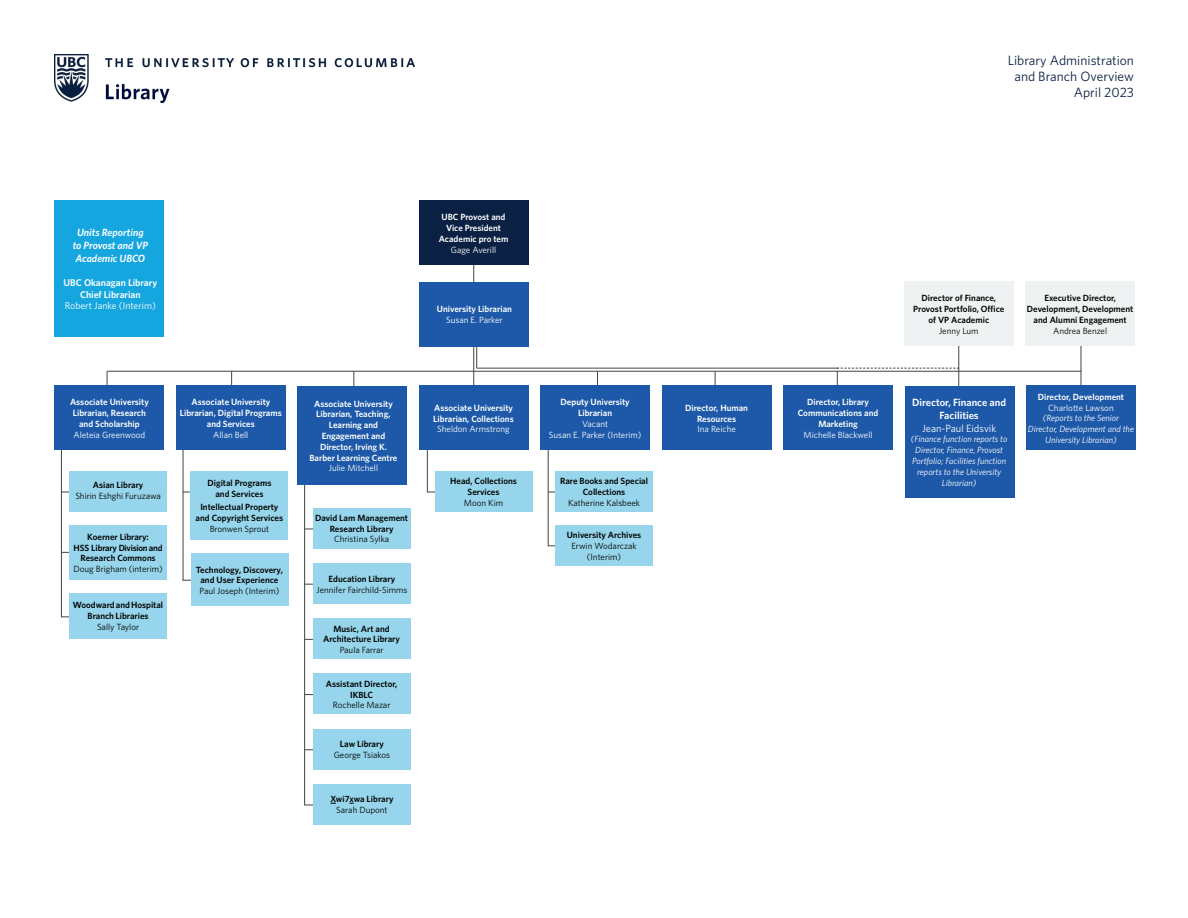
<style>
.page{position:relative;width:1188px;height:918px;background:#fff}
.page>*{position:absolute;margin:0;border:0;box-sizing:border-box;transform-origin:0 0}
.t1{font:13.5px/16.2px "Whitney";color:#0b2143;text-align:center}
.t2{font:italic 600 10.5px/12.6px "Whitney";color:#fff;text-align:center}
.t3{font:600 10.5px/12.6px "Whitney";color:#fff;text-align:center}
.t4{font:10.5px "Whitney";color:#fff}
.t5{font:600 9.75px "Whitney";color:#fff}
.t6{font:9.75px "Whitney";color:#fff}
.t7{font:600 9px/10.8px "Whitney";color:#040503;text-align:center}
.t8{font:600 9px/10.8px "Whitney";color:#fff;text-align:center}
.t9{font:9px "Whitney";color:#040503}
.t10{font:italic 9px/10.8px "Whitney";color:#fff;text-align:center}
.t11{font:9px "Whitney";color:#fff}
.s1{font-weight:400}
</style>
<div class="page">
<hr style="left:61px;top:393px;width:1px;height:224px;background:#434343">
<hr style="left:473px;top:261px;width:1px;height:124px;background:#434343">
<hr style="left:958px;top:340px;width:1px;height:47px;background:#434343">
<hr style="left:1081px;top:340px;width:1px;height:47px;background:#434343">
<svg style="left:715px;top:372px;width:1px;height:14px"></svg>
<svg style="left:597px;top:372px;width:1px;height:14px"></svg>
<svg style="left:231px;top:372px;width:1px;height:14px"></svg>
<svg style="left:353px;top:372px;width:1px;height:14px"></svg>
<svg style="left:107px;top:372px;width:1px;height:14px"></svg>
<hr style="left:107px;top:371px;width:974px;height:1px;background:#434343">
<hr style="left:427px;top:447px;width:1px;height:45px;background:#434343">
<hr style="left:548px;top:447px;width:1px;height:99px;background:#434343">
<hr style="left:304px;top:483px;width:1px;height:322px;background:#434343">
<hr style="left:183px;top:447px;width:1px;height:134px;background:#434343">
<svg style="left:837px;top:368px;width:122px;height:18px"></svg>
<hr style="left:476px;top:338px;width:1px;height:31px;background:#434343">
<hr style="left:477px;top:368px;width:361px;height:1px;background:#434343">
<div style="left:69px;top:471px;width:98px;height:41px;background:#96d5eb"></div>
<div style="left:69px;top:525px;width:98px;height:55px;background:#96d5eb"></div>
<div style="left:69px;top:593px;width:98px;height:45px;background:#96d5eb"></div>
<div style="left:191px;top:553px;width:98px;height:53px;background:#96d5eb"></div>
<div style="left:435px;top:471px;width:98px;height:41px;background:#96d5eb"></div>
<div style="left:555px;top:471px;width:98px;height:41px;background:#96d5eb"></div>
<div style="left:555px;top:525px;width:98px;height:41px;background:#96d5eb"></div>
<div style="left:190px;top:471px;width:98px;height:69px;background:#96d5eb"></div>
<div style="left:1026px;top:386px;width:110px;height:64px;background:#1d59a8"></div>
<div style="left:784px;top:386px;width:109px;height:64px;background:#1d59a8"></div>
<div style="left:905px;top:386px;width:109px;height:112px;background:#1d59a8"></div>
<div style="left:662px;top:386px;width:109px;height:64px;background:#1d59a8"></div>
<div style="left:541px;top:386px;width:109px;height:64px;background:#1d59a8"></div>
<div style="left:419px;top:386px;width:109px;height:64px;background:#1d59a8"></div>
<div style="left:298px;top:386px;width:109px;height:98px;background:#1d59a8"></div>
<div style="left:176px;top:386px;width:109px;height:64px;background:#1d59a8"></div>
<div style="left:55px;top:386px;width:109px;height:64px;background:#1d59a8"></div>
<img style="left:54px;top:54px;width:360px;height:49px">
<div style="left:1026px;top:281px;width:109px;height:65px;background:#eff2f3"></div>
<div style="left:904px;top:281px;width:109px;height:65px;background:#eff2f3"></div>
<div style="left:420px;top:282px;width:109px;height:64px;background:#1d59a8"></div>
<div style="left:420px;top:201px;width:109px;height:64px;background:#0b2143"></div>
<div style="left:55px;top:201px;width:109px;height:136px;background:#16a6df"></div>
<div style="left:313px;top:729px;width:98px;height:40px;background:#96d5eb"></div>
<div style="left:313px;top:784px;width:98px;height:40px;background:#96d5eb"></div>
<div style="left:313px;top:508px;width:98px;height:41px;background:#96d5eb"></div>
<div style="left:313px;top:563px;width:98px;height:41px;background:#96d5eb"></div>
<div style="left:313px;top:618px;width:98px;height:41px;background:#96d5eb"></div>
<div style="left:313px;top:674px;width:98px;height:40px;background:#96d5eb"></div>
<p class="t2" style="left:73px;top:226px;width:77px">Units Reporting to Provost and VP<br>Academic UBCO</p>
<p class="t5" style="left:64px;top:276px;width:95px">UBC Okanagan Library</p>
<p class="t5" style="left:80px;top:288px;width:62px">Chief Librarian</p>
<p class="t6" style="left:65px;top:300px;width:92px">Robert Janke (Interim)</p>
<p class="t8" style="left:442px;top:211px;width:65px">UBC Provost and</p>
<p class="t8" style="left:446px;top:222px;width:57px">Vice President</p>
<p class="t8" style="left:439px;top:233px;width:71px">Academic pro tem</p>
<p class="t11" style="left:451px;top:243px;width:47px">Gage Averill</p>
<p class="t8" style="left:437px;top:304px;width:77px">University Librarian</p>
<p class="t11" style="left:446px;top:314px;width:58px">Susan E. Parker</p>
<p class="t8" style="left:70px;top:397px;width:80px">Associate University<br>Librarian, Research</p>
<p class="t8" style="left:79px;top:418px;width:62px">and Scholarship</p>
<p class="t11" style="left:73px;top:429px;width:73px">Aleteia Greenwood</p>
<p class="t7" style="left:93px;top:479px;width:52px">Asian Library</p>
<p class="t9" style="left:75px;top:490px;width:87px">Shirin Eshghi Furuzawa</p>
<p class="t7" style="left:87px;top:531px;width:63px">Koerner Library:</p>
<p class="t7" style="left:73px;top:542px;width:91px">HSS Library Division and<br>Research Commons</p>
<p class="t9" style="left:73px;top:563px;width:91px">Doug Brigham (interim)</p>
<p class="t7" style="left:73px;top:600px;width:92px">Woodward and Hospital<br>Branch Libraries</p>
<p class="t9" style="left:97px;top:621px;width:44px">Sally Taylor</p>
<p class="t8" style="left:180px;top:397px;width:104px">Associate University<br>Librarian, Digital Programs and Services</p>
<p class="t11" style="left:213px;top:429px;width:37px">Allan Bell</p>
<p class="t7" style="left:207px;top:477px;width:65px">Digital Programs and Services</p>
<p class="t7" style="left:200px;top:502px;width:80px">Intellectual Property</p>
<p class="t7" style="left:196px;top:513px;width:89px">and Copyright Services</p>
<p class="t9" style="left:210px;top:523px;width:61px">Bronwen Sprout</p>
<p class="t7" style="left:196px;top:564px;width:88px">Technology, Discovery, and User Experience</p>
<p class="t9" style="left:199px;top:585px;width:81px">Paul Joseph (Interim)</p>
<p class="t8" style="left:309px;top:398px;width:90px">Associate University<br>Librarian, Teaching,<br>Learning and<br>Engagement and<br>Director, Irving K.<br>Barber Learning Centre</p>
<p class="t11" style="left:329px;top:462px;width:51px">Julie Mitchell</p>
<p class="t7" style="left:315px;top:512px;width:94px">David Lam Management<br>Research Library</p>
<p class="t9" style="left:334px;top:533px;width:57px">Christina Sylka</p>
<p class="t7" style="left:329px;top:573px;width:68px">Education Library</p>
<p class="t9" style="left:316px;top:584px;width:92px">Jennifer Fairchild-Simms</p>
<p class="t7" style="left:323px;top:623px;width:78px">Music, Art and<br>Architecture Library</p>
<p class="t9" style="left:340px;top:644px;width:45px">Paula Farrar</p>
<p class="t7" style="left:326px;top:678px;width:73px">Assistant Director,<br>IKBLC</p>
<p class="t9" style="left:333px;top:699px;width:59px">Rochelle Mazar</p>
<p class="t7" style="left:340px;top:739px;width:46px">Law Library</p>
<p class="t9" style="left:334px;top:749px;width:58px">George Tsiakos</p>
<p class="t7" style="left:330px;top:794px;width:65px">Xwi7xwa Library</p>
<p class="t9" style="left:336px;top:804px;width:53px">Sarah Dupont</p>
<p class="t8" style="left:433px;top:402px;width:82px;text-align:left">Associate University<br>Librarian, Collections</p>
<p class="t11" style="left:437px;top:423px;width:74px">Sheldon Armstrong</p>
<p class="t7" style="left:450px;top:476px;width:68px">Head, Collections<br>Services</p>
<p class="t9" style="left:464px;top:497px;width:41px">Moon Kim</p>
<p class="t8" style="left:561px;top:397px;width:71px">Deputy University<br>Librarian<br><span class="s1">Vacant</span></p>
<p class="t11" style="left:549px;top:429px;width:94px">Susan E. Parker (Interim)</p>
<p class="t7" style="left:560px;top:476px;width:89px">Rare Books and Special<br>Collections</p>
<p class="t9" style="left:568px;top:497px;width:73px">Katherine Kalsbeek</p>
<p class="t7" style="left:567px;top:529px;width:76px">University Archives</p>
<p class="t9" style="left:571px;top:540px;width:67px">Erwin Wodarczak</p>
<p class="t9" style="left:587px;top:551px;width:36px">(Interim)</p>
<p class="t8" style="left:685px;top:402px;width:64px">Director, Human<br>Resources</p>
<p class="t11" style="left:697px;top:423px;width:40px">Ina Reiche</p>
<p class="t1" style="left:1008px;top:52px;width:128px">Library Administration and Branch Overview</p>
<p class="t1" style="left:1074px;top:84px;width:62px">April 2023</p>
<p class="t8" style="left:798px;top:396px;width:82px">Director, Library<br>Communications and<br>Marketing</p>
<p class="t11" style="left:804px;top:428px;width:71px">Michelle Blackwell</p>
<p class="t7" style="left:913px;top:293px;width:93px">Director of Finance,<br>Provost Portfolio, Office of VP Academic</p>
<p class="t9" style="left:939px;top:325px;width:41px">Jenny Lum</p>
<p class="t7" style="left:1027px;top:293px;width:108px">Executive Director,<br>Development, Development and Alumni Engagement</p>
<p class="t9" style="left:1053px;top:325px;width:55px">Andrea Benzel</p>
<p class="t3" style="left:912px;top:396px;width:95px">Director, Finance and<br>Facilities</p>
<p class="t4" style="left:922px;top:421px;width:76px">Jean-Paul Eidsvik</p>
<p class="t10" style="left:911px;top:434px;width:98px">(Finance function reports to<br>Director, Finance, Provost<br>Portfolio; Facilities function reports to the University<br>Librarian)</p>
<p class="t8" style="left:1038px;top:391px;width:88px">Director, Development</p>
<p class="t11" style="left:1048px;top:401px;width:67px">Charlotte Lawson</p>
<p class="t10" style="left:1028px;top:413px;width:108px">(Reports to the Senior<br>Director, Development and the<br>University Librarian)</p>
</div>
